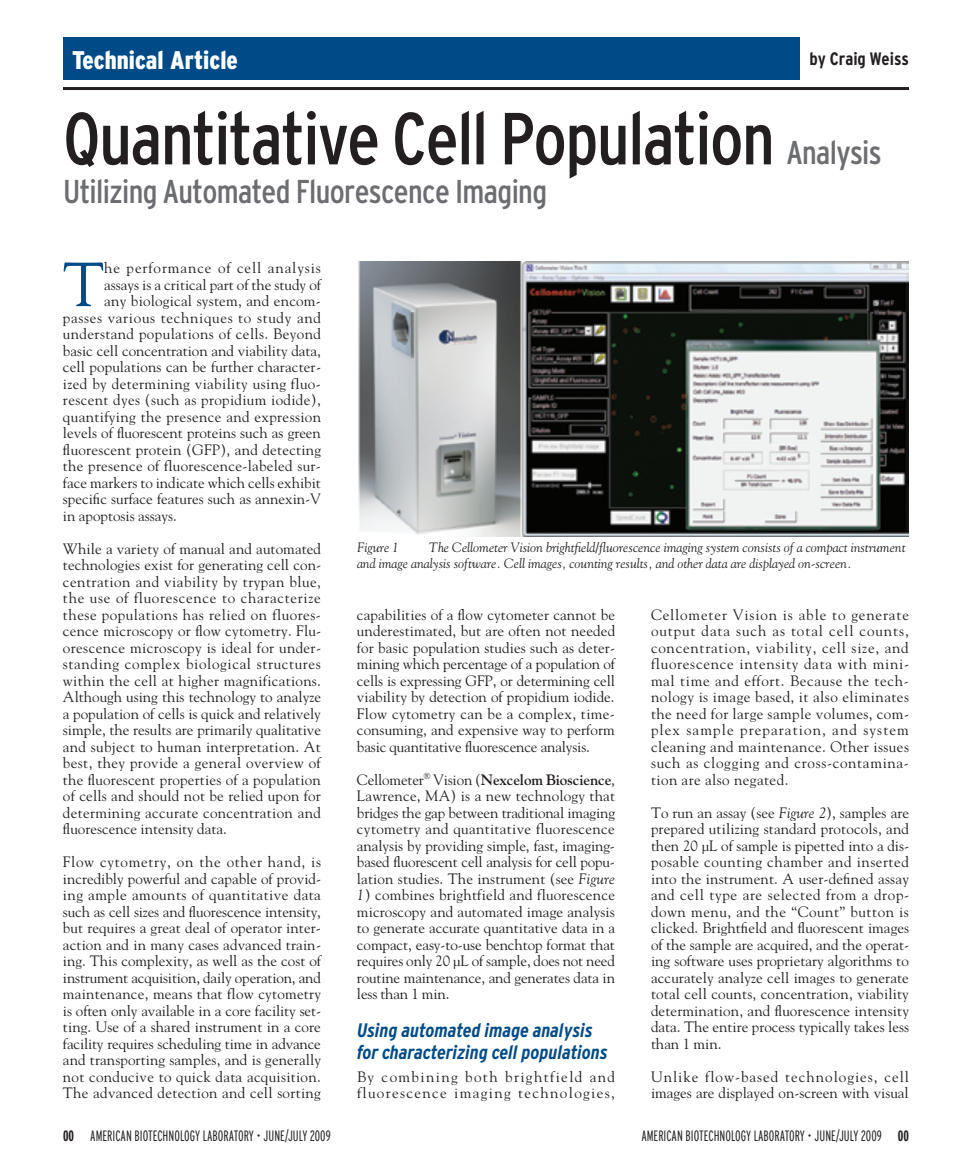
<style>
.page{position:relative;width:972px;height:1175px;background:#fff}
.page>*{position:absolute;margin:0;border:0;box-sizing:border-box;transform-origin:0 0}
.t1{font:condensed 73.5px "Interstate";letter-spacing:-.02em;color:#231f20}
.t2{font:61.8px "Goudy";color:#004b87}
.t3{font:condensed 33px "Interstate";letter-spacing:-.02em;color:#6c6d70}
.t4{font:900 condensed 25.5px "Interstate";color:#fff}
.t5{font:italic 700 condensed 19.5px/22.5px "Interstate";color:#004b87}
.t6{font:700 condensed 18px "Interstate";color:#231f20}
.t7{font:15px/16.5px "Goudy";letter-spacing:.015em;color:#231f20;text-align:justify}
.t8{font:300 extra-condensed 15px "Interstate";color:#231f20}
.t9{font:15px/16.5px "Goudy";letter-spacing:.09em;color:#231f20}
.t10{font:15px "Goudy";letter-spacing:.045em;color:#231f20}
.t11{font:15px "Goudy";letter-spacing:.06em;color:#231f20}
.t12{font:italic 13.5px/16.5px "Goudy";color:#231f20}
.s1{font-weight:700}
.s2{font-style:italic}
</style>
<div class="page">
<hr style="left:63px;top:87px;width:846px;height:3px;background:#231f20">
<div style="left:63px;top:38px;width:736px;height:42px;background:#004b87"></div>
<img style="left:358px;top:261px;width:551px;height:275px">
<h3 class="t4" style="left:72px;top:46px;width:167px">Technical Article</h3>
<p class="t6" style="left:810px;top:48px;width:101px">by Craig Weiss</p>
<h1 class="t1" style="left:63px;top:97px;width:713px">Quantitative Cell Population</h1>
<h3 class="t3" style="left:63px;top:173px;width:486px">Utilizing Automated Fluorescence Imaging</h3>
<h3 class="t3" style="left:786px;top:134px;width:97px">Analysis</h3>
<h2 class="t2" style="left:63px;top:246px;width:43px">T</h2>
<p class="t11" style="left:104px;top:258px;width:218px">he performance of cell analysis</p>
<p class="t7" style="left:104px;top:276px;width:218px">assays is a critical part of the study of</p>
<p class="t7" style="left:104px;top:292px;width:218px">any biological system, and encom-</p>
<p class="t10" style="left:63px;top:308px;width:259px">passes various techniques to study and</p>
<p class="t7" style="left:63px;top:325px;width:260px">understand populations of cells. Beyond</p>
<p class="t7" style="left:63px;top:342px;width:259px">basic cell concentration and viability data,</p>
<p class="t7" style="left:63px;top:358px;width:259px">cell populations can be further character-</p>
<p class="t7" style="left:63px;top:375px;width:259px">ized by determining viability using fluo-</p>
<p class="t7" style="left:63px;top:391px;width:259px">rescent dyes (such as propidium iodide),</p>
<p class="t7" style="left:63px;top:408px;width:260px">quantifying the presence and expression</p>
<p class="t7" style="left:63px;top:424px;width:260px">levels of fluorescent proteins such as green</p>
<p class="t7" style="left:63px;top:441px;width:260px">fluorescent protein (GFP), and detecting</p>
<p class="t7" style="left:63px;top:457px;width:259px">the presence of fluorescence-labeled sur-</p>
<p class="t7" style="left:63px;top:474px;width:259px">face markers to indicate which cells exhibit</p>
<p class="t7" style="left:63px;top:490px;width:260px">specific surface features such as annexin-V</p>
<p class="t7" style="left:63px;top:507px;width:115px">in apoptosis assays.</p>
<p class="t7" style="left:63px;top:540px;width:260px">While a variety of manual and automated technologies exist for generating cell con&shy;centration and viability by trypan blue, the use of fluorescence to characterize these populations has relied on fluores&shy;cence microscopy or flow cytometry. Flu&shy;orescence microscopy is ideal for under&shy;standing complex biological structures within the cell at higher magnifications.<br>Although using this technology to analyze a population of cells is quick and relatively simple, the results are primarily qualitative and subject to human interpretation. At best, they provide a general overview of the fluorescent properties of a population of cells and should not be relied upon for determining accurate concentration and fluorescence intensity data.</p>
<p class="t7" style="left:63px;top:853px;width:260px">Flow cytometry, on the other hand, is incredibly powerful and capable of provid&shy;ing ample amounts of quantitative data such as cell sizes and fluorescence intensity, but requires a great deal of operator inter&shy;action and in many cases advanced train&shy;ing. This complexity, as well as the cost of instrument acquisition, daily operation, and maintenance, means that flow cytometry is often only available in a core facility set&shy;ting. Use of a shared instrument in a core facility requires scheduling time in advance and transporting samples, and is generally not conducive to quick data acquisition.<br>The advanced detection and cell sorting</p>
<p class="t12" style="left:357px;top:539px;width:550px;text-indent:72px">The Cellometer Vision brightfield/fluorescence imaging system consists of a compact instrument and image analysis software. Cell images, counting results, and other data are displayed on-screen.</p>
<p class="t12" style="left:357px;top:539px;width:44px">Figure 1</p>
<p class="t7" style="left:357px;top:606px;width:260px">capabilities of a flow cytometer cannot be underestimated, but are often not needed for basic population studies such as deter&shy;mining which percentage of a population of cells is expressing GFP, or determining cell viability by detection of propidium iodide.<br>Flow cytometry can be a complex, time&shy;consuming, and expensive way to perform basic quantitative fluorescence analysis.</p>
<p class="t7" style="left:357px;top:771px;width:260px">Cellometer<sup>®</sup> Vision (<span class="s1">Nexcelom Bioscience</span>, Lawrence, MA) is a new technology that bridges the gap between traditional imaging cytometry and quantitative fluorescence analysis by providing simple, fast, imaging&shy;based fluorescent cell analysis for cell popu&shy;lation studies. The instrument (see <span class="s2">Figure</span></p>
<p class="t7" style="left:357px;top:886px;width:260px"><span class="s2">1</span>) combines brightfield and fluorescence microscopy and automated image analysis to generate accurate quantitative data in a compact, easy-to-use benchtop format that requires only 20 µL of sample, does not need routine maintenance, and generates data in less than 1 min.</p>
<h3 class="t5" style="left:357px;top:1018px;width:252px">Using automated image analysis for characterizing cell populations</h3>
<p class="t9" style="left:357px;top:1068px;width:260px">By combining both brightfield and fluorescence imaging technologies,</p>
<p class="t7" style="left:651px;top:606px;width:260px">Cellometer Vision is able to generate output data such as total cell counts, concentration, viability, cell size, and fluorescence intensity data with mini&shy;mal time and effort. Because the tech&shy;nology is image based, it also eliminates the need for large sample volumes, com&shy;plex sample preparation, and system cleaning and maintenance. Other issues such as clogging and cross-contamina&shy;tion are also negated.</p>
<p class="t7" style="left:651px;top:804px;width:260px">To run an assay (see <span class="s2">Figure 2</span>), samples are prepared utilizing standard protocols, and then 20 μL of sample is pipetted into a dis&shy;posable counting chamber and inserted into the instrument. A user-defined assay and cell type are selected from a drop&shy;down menu, and the “Count” button is clicked. Brightfield and fluorescent images of the sample are acquired, and the operat&shy;ing software uses proprietary algorithms to accurately analyze cell images to generate total cell counts, concentration, viability determination, and fluorescence intensity data. The entire process typically takes less than 1 min.</p>
<p class="t7" style="left:651px;top:1068px;width:260px">Unlike flow-based technologies, cell images are displayed on-screen with visual</p>
<p class="t8" style="left:63px;top:1126px;width:269px"><span class="s1">00</span> AMERICAN BIOTECHNOLOGY LABORATORY • JUNE/JULY 2009</p>
<p class="t8" style="left:641px;top:1126px;width:269px">AMERICAN BIOTECHNOLOGY LABORATORY • JUNE/JULY 2009 <span class="s1">00</span></p>
</div>
